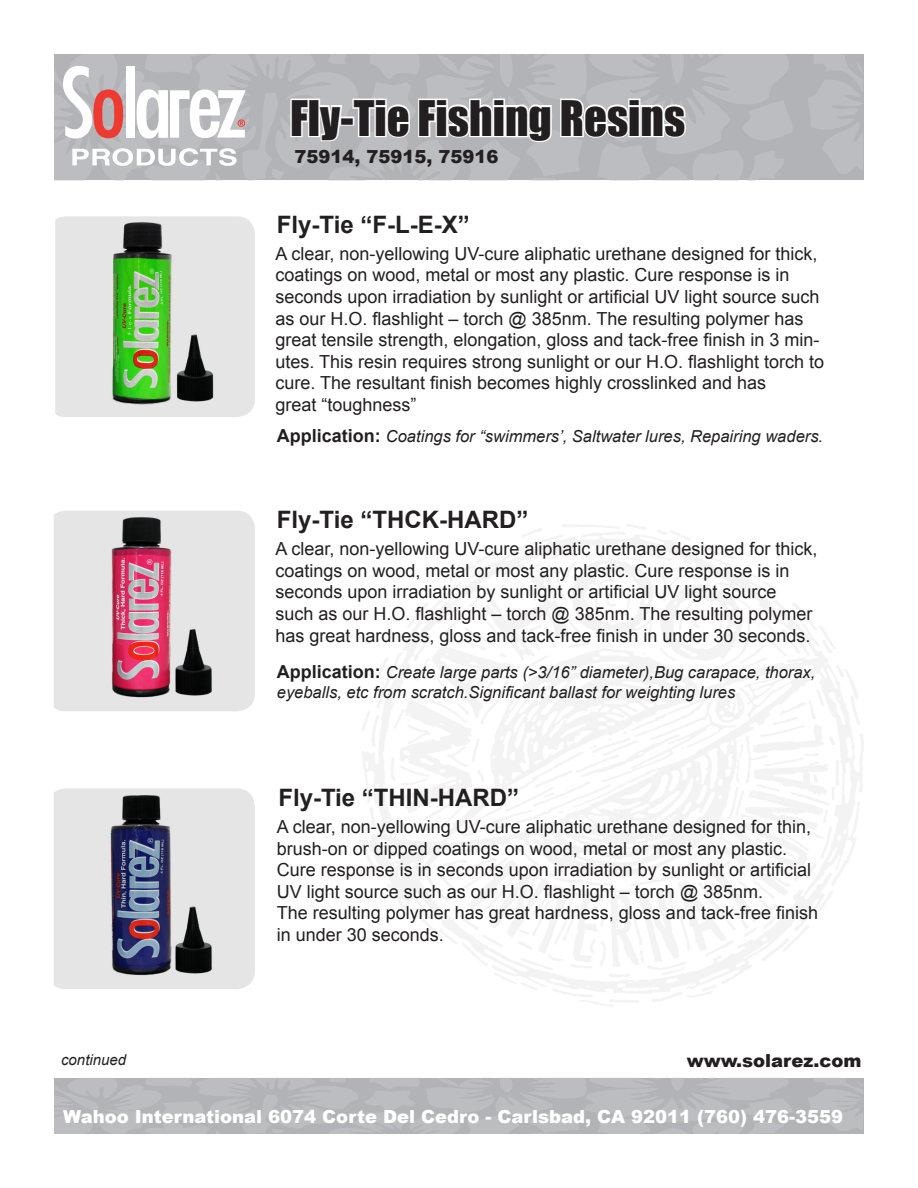
<style>
.page{position:relative;width:918px;height:1188px;background:#fff}
.page>*{position:absolute;margin:0;border:0;box-sizing:border-box;transform-origin:0 0}
.t1{font:45px "Impact";color:#231f20}
.t2{font:700 24px "Arial";color:#231f20}
.t3{font:18px/21.6px "Arial";color:#231f20}
.t4{font:900 18px "Arial";color:#fff}
.t5{font:900 18px "Arial";color:#231f20}
.t6{font:italic 16.5px "Arial";color:#231f20}
.t7{font:italic 15px "Arial";color:#231f20}
.s1{font-weight:700;font-style:normal;font-size:18px}
</style>
<div class="page">
<svg style="left:54px;top:54px;width:810px;height:126px;fill:#bcbdc0"></svg>
<svg style="left:54px;top:1078px;width:810px;height:56px;fill:#bbbcbf"></svg>
<svg style="left:289px;top:97px;width:55px;height:57px"></svg>
<div style="left:340px;top:117px;width:14px;height:9px;border:3px solid #fff"></div>
<svg style="left:351px;top:97px;width:337px;height:47px"></svg>
<svg style="left:72px;top:148px;width:165px;height:18px"></svg>
<svg style="left:63px;top:66px;width:60px;height:73px"></svg>
<div style="left:126px;top:66px;width:9px;height:72px;background:#fff"></div>
<svg style="left:137px;top:89px;width:109px;height:50px"></svg>
<img style="left:55px;top:216px;width:200px;height:201px">
<img style="left:54px;top:511px;width:201px;height:200px">
<img style="left:54px;top:788px;width:201px;height:201px">
<p class="t1" style="left:290px;top:83px;width:397px">Fly-Tie Fishing Resins</p>
<p class="t5" style="left:295px;top:144px;width:206px">75914, 75915, 75916</p>
<p class="t2" style="left:277px;top:208px;width:194px">Fly-Tie “F-L-E-X”</p>
<p class="t3" style="left:275px;top:243px;width:544px">A clear, non-yellowing UV-cure aliphatic urethane designed for thick,</p>
<p class="t3" style="left:275px;top:264px;width:516px">coatings on wood, metal or most any plastic. Cure response is in</p>
<p class="t3" style="left:275px;top:286px;width:546px">seconds upon irradiation by sunlight or artificial UV light source such</p>
<p class="t3" style="left:275px;top:308px;width:550px">as our H.O. flashlight – torch @ 385nm. The resulting polymer has great tensile strength, elongation, gloss and tack-free finish in 3 min&shy;utes. This resin requires strong sunlight or our H.O. flashlight torch to cure. The resultant finish becomes highly crosslinked and has</p>
<p class="t3" style="left:275px;top:394px;width:143px">great “toughness”</p>
<p class="t6" style="left:277px;top:426px;width:548px"><span class="s1">Application:</span> Coatings for “swimmers’, Saltwater lures, Repairing waders.</p>
<p class="t2" style="left:277px;top:504px;width:253px">Fly-Tie “THCK-HARD”</p>
<p class="t3" style="left:275px;top:538px;width:544px">A clear, non-yellowing UV-cure aliphatic urethane designed for thick,</p>
<p class="t3" style="left:275px;top:560px;width:516px">coatings on wood, metal or most any plastic. Cure response is in</p>
<p class="t3" style="left:275px;top:581px;width:503px">seconds upon irradiation by sunlight or artificial UV light source</p>
<p class="t3" style="left:275px;top:603px;width:539px">such as our H.O. flashlight – torch @ 385nm. The resulting polymer has great hardness, gloss and tack-free finish in under 30 seconds.</p>
<p class="t6" style="left:277px;top:662px;width:540px"><span class="s1">Application:</span> Create large parts (&gt;3/16” diameter),Bug carapace, thorax,</p>
<p class="t6" style="left:277px;top:682px;width:460px">eyeballs, etc from scratch.Significant ballast for weighting lures</p>
<p class="t2" style="left:278px;top:782px;width:242px">Fly-Tie “THIN-HARD”</p>
<p class="t3" style="left:277px;top:816px;width:536px">A clear, non-yellowing UV-cure aliphatic urethane designed for thin,</p>
<p class="t3" style="left:277px;top:838px;width:512px">brush-on or dipped coatings on wood, metal or most any plastic.</p>
<p class="t3" style="left:277px;top:859px;width:536px">Cure response is in seconds upon irradiation by sunlight or artificial</p>
<p class="t3" style="left:277px;top:881px;width:488px">UV light source such as our H.O. flashlight – torch @ 385nm.</p>
<p class="t3" style="left:277px;top:902px;width:543px">The resulting polymer has great hardness, gloss and tack-free finish</p>
<p class="t3" style="left:277px;top:924px;width:169px">in under 30 seconds.</p>
<p class="t7" style="left:61px;top:1050px;width:67px">continued</p>
<p class="t5" style="left:687px;top:1047px;width:176px">www.solarez.com</p>
<p class="t4" style="left:63px;top:1104px;width:782px">Wahoo International 6074 Corte Del Cedro - Carlsbad, CA 92011 (760) 476-3559</p>
</div>
